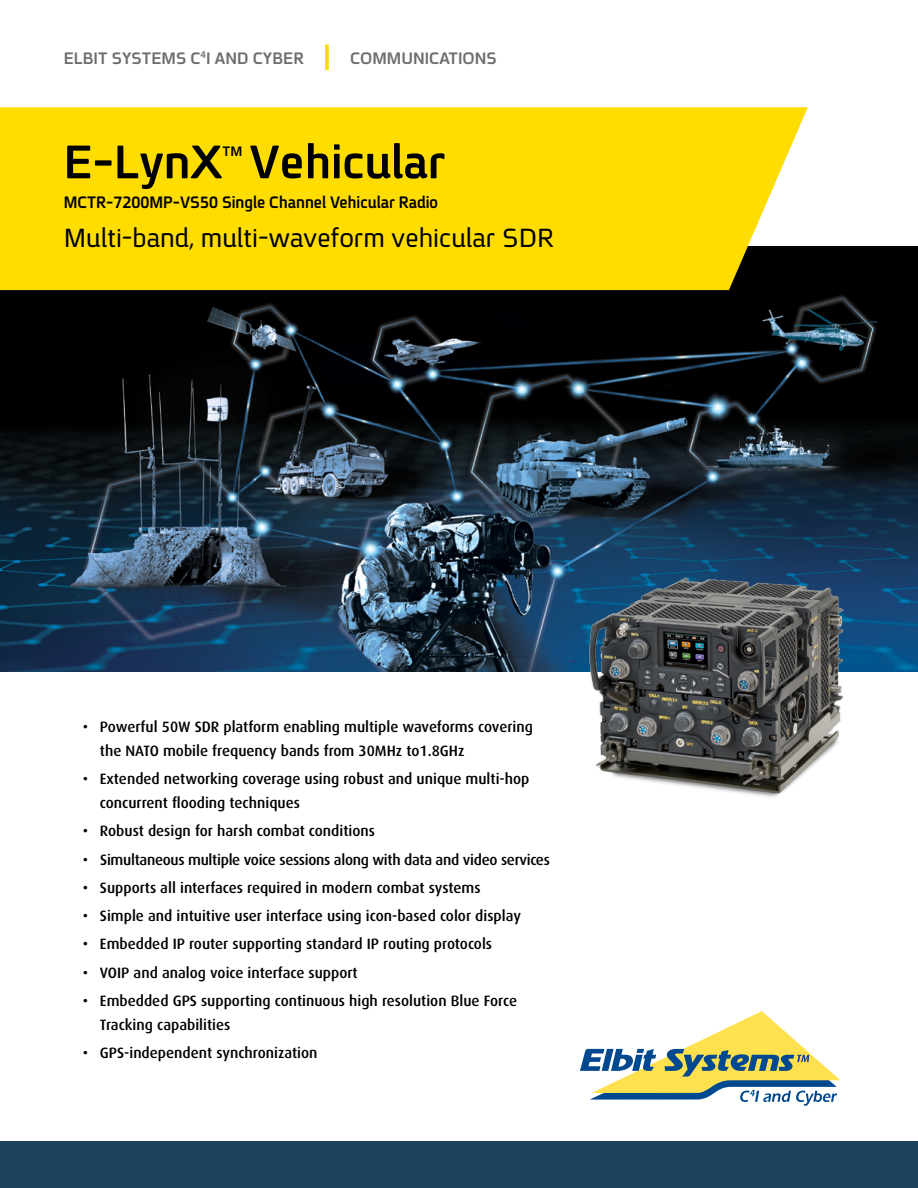
<style>
.page{position:relative;width:918px;height:1188px;background:#fff}
.page>*{position:absolute;margin:0;border:0;box-sizing:border-box;transform-origin:0 0}
.t1{font:700 51px "En Spoiler";color:#000}
.t2{font:28.5px "En Spoiler";color:#000}
.t3{font:700 18px "En Spoiler";color:#000;scale:.95 1}
.t4{font:700 18px "En Spoiler";color:#6d6e71}
.t5{font:500 15px/28.2px "Dax";color:#000}
.t6{font:500 15px "Dax";letter-spacing:-.02em;color:#000}
.t7{font:700 14.85px "En Spoiler";color:#000}
.t8{font:700 10.5px "En Spoiler";color:#6d6e71}
.s1{font-size:18px}
</style>
<div class="page">
<img style="left:0;top:247px;width:918px;height:425px">
<div style="left:0;top:107px;width:808px;height:183px;background:#fd0"></div>
<svg style="left:580px;top:1011px;width:260px;height:95px"></svg>
<div style="left:0;top:1141px;width:918px;height:47px;background:#1d435b"></div>
<img style="left:557px;top:541px;width:304px;height:256px">
<svg style="left:325px;top:45px;width:4px;height:25px"></svg>
<p class="t8" style="left:191px;top:47px;width:17px">4<span class="s1">C</span></p>
<p class="t4" style="left:64px;top:45px;width:124px">ELBIT SYSTEMS</p>
<p class="t4" style="left:350px;top:45px;width:148px">COMMUNICATIONS</p>
<p class="t4" style="left:206px;top:45px;width:99px">I AND CYBER</p>
<h1 class="t1" style="left:249px;top:125px;width:197px">Vehicular</h1>
<h1 class="t1" style="left:64px;top:125px;width:160px">-E LynX</h1>
<p class="t7" style="left:223px;top:141px;width:21px">TM</p>
<p class="t3" style="left:64px;top:190px;width:396px">MCTR-7200MP-VS50 Single Channel Vehicular Radio</p>
<h2 class="t2" style="left:64px;top:217px;width:492px">Multi-band, multi-waveform vehicular SDR</h2>
<p class="t5" style="left:83px;top:713px;width:7px">•</p>
<p class="t5" style="left:100px;top:713px;width:435px">Powerful 50W SDR platform enabling multiple waveforms covering</p>
<p class="t5" style="left:83px;top:765px;width:7px">•</p>
<p class="t5" style="left:100px;top:737px;width:431px">the NATO mobile frequency bands from 30MHz to1.8GHz<br>Extended networking coverage using robust and unique multi-hop</p>
<p class="t5" style="left:83px;top:817px;width:7px">•</p>
<p class="t5" style="left:100px;top:789px;width:277px">concurrent flooding techniques<br>Robust design for harsh combat conditions</p>
<p class="t5" style="left:83px;top:845px;width:7px">•</p>
<p class="t6" style="left:100px;top:851px;width:451px">Simultaneous multiple voice sessions along with data and video services</p>
<p class="t5" style="left:83px;top:874px;width:7px">•</p>
<p class="t5" style="left:100px;top:874px;width:382px">Supports all interfaces required in modern combat systems</p>
<p class="t5" style="left:83px;top:902px;width:7px">•</p>
<p class="t5" style="left:100px;top:902px;width:422px">Simple and intuitive user interface using icon-based color display</p>
<p class="t5" style="left:83px;top:930px;width:7px">•</p>
<p class="t5" style="left:100px;top:930px;width:394px">Embedded IP router supporting standard IP routing protocols</p>
<p class="t5" style="left:83px;top:958px;width:7px">•</p>
<p class="t5" style="left:100px;top:958px;width:259px">VOIP and analog voice interface support</p>
<p class="t5" style="left:83px;top:987px;width:7px">•</p>
<p class="t5" style="left:100px;top:987px;width:419px">Embedded GPS supporting continuous high resolution Blue Force</p>
<p class="t5" style="left:83px;top:1039px;width:7px">•</p>
<p class="t5" style="left:100px;top:1011px;width:219px">Tracking capabilities<br>GPS-independent synchronization</p>
</div>
